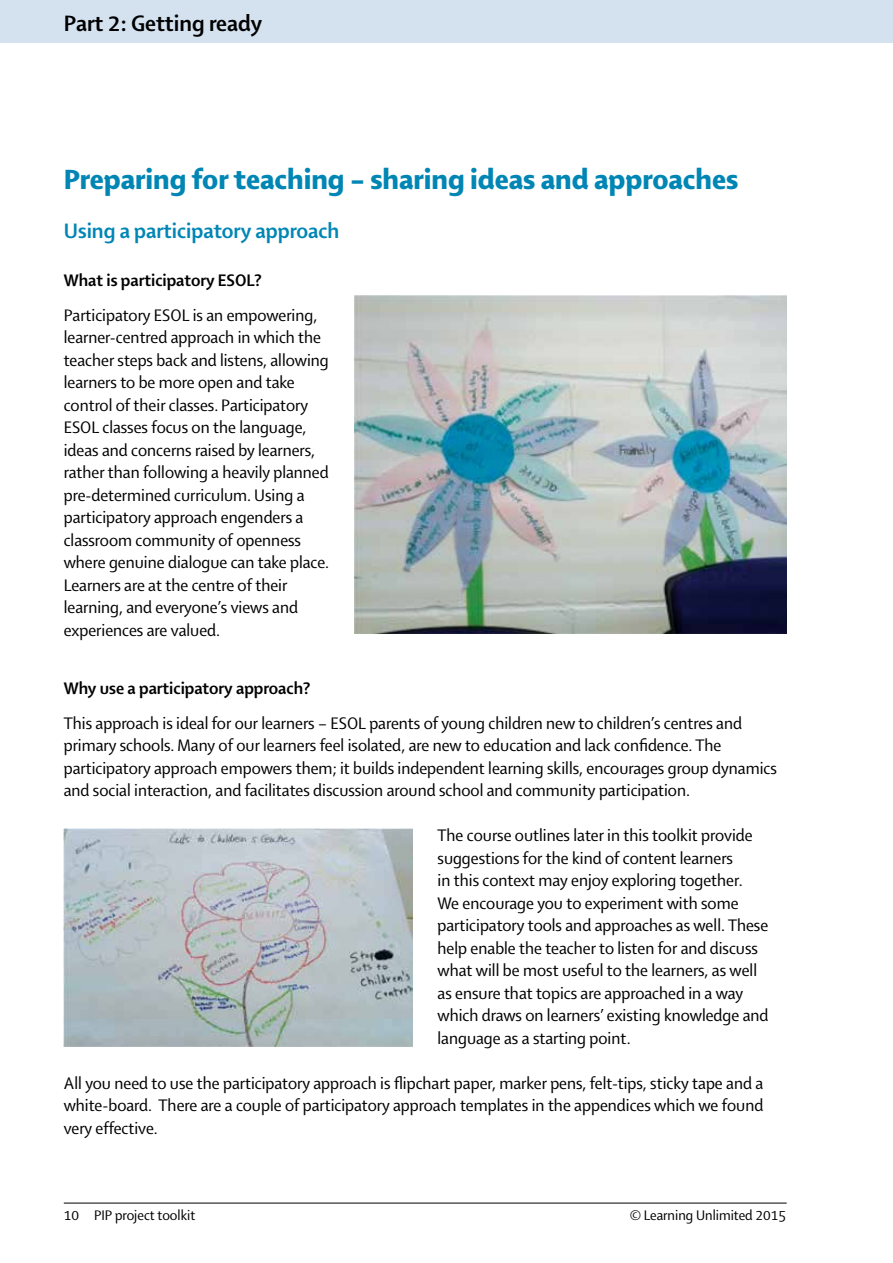
<style>
.page{position:relative;width:893px;height:1263px;background:#fff}
.page>*{position:absolute;margin:0;border:0;box-sizing:border-box;transform-origin:0 0}
.t1{font:30px "Shaker RH";color:#0086b4}
.t2{font:24px "Shaker RB";color:#000}
.t3{font:22.5px "Shaker RB";color:#0086b4}
.t4{font:18px/22.5px "Shaker R";color:#000}
.t5{font:18px "Shaker RB";color:#000}
.t6{font:15px "Shaker R";color:#000}
</style>
<div class="page">
<hr style="left:64px;top:1203px;width:723px;height:1px;background:#000">
<div style="left:0;top:0;width:893px;height:43px;background:#d4e2ef"></div>
<img style="left:354px;top:296px;width:433px;height:338px">
<img style="left:63px;top:829px;width:349px;height:218px">
<h2 class="t2" style="left:64px;top:11px;width:200px">Part 2: Getting ready</h2>
<h1 class="t1" style="left:64px;top:164px;width:676px">Preparing for teaching – sharing ideas and approaches</h1>
<p class="t3" style="left:64px;top:219px;width:277px">Using a participatory approach</p>
<p class="t5" style="left:64px;top:270px;width:199px">What is participatory ESOL?</p>
<p class="t4" style="left:64px;top:304px;width:267px">Participatory ESOL is an empowering, learner-centred approach in which the teacher steps back and listens, allowing learners to be more open and take control of their classes. Participatory ESOL classes focus on the language, ideas and concerns raised by learners, rather than following a heavily planned pre-determined curriculum. Using a participatory approach engenders a classroom community of openness where genuine dialogue can take place.<br>Learners are at the centre of their learning, and everyone’s views and experiences are valued.</p>
<p class="t5" style="left:64px;top:679px;width:248px">Why use a participatory approach?</p>
<p class="t4" style="left:64px;top:712px;width:715px">This approach is ideal for our learners – ESOL parents of young children new to children’s centres and primary schools. Many of our learners feel isolated, are new to education and lack confidence. The participatory approach empowers them; it builds independent learning skills, encourages group dynamics and social interaction, and facilitates discussion around school and community participation.</p>
<p class="t4" style="left:438px;top:825px;width:332px">The course outlines later in this toolkit provide suggestions for the kind of content learners<br>in this context may enjoy exploring together.<br>We encourage you to experiment with some participatory tools and approaches as well. These help enable the teacher to listen for and discuss what will be most useful to the learners, as well as ensure that topics are approached in a way which draws on learners’ existing knowledge and language as a starting point.</p>
<p class="t4" style="left:64px;top:1072px;width:701px;text-align:justify">All you need to use the participatory approach is flipchart paper, marker pens, felt-tips, sticky tape and a white-board. There are a couple of participatory approach templates in the appendices which we found very effective.</p>
<p class="t6" style="left:64px;top:1208px;width:133px">10 PIP project toolkit</p>
<p class="t6" style="left:630px;top:1208px;width:158px">© Learning Unlimited 2015</p>
</div>
